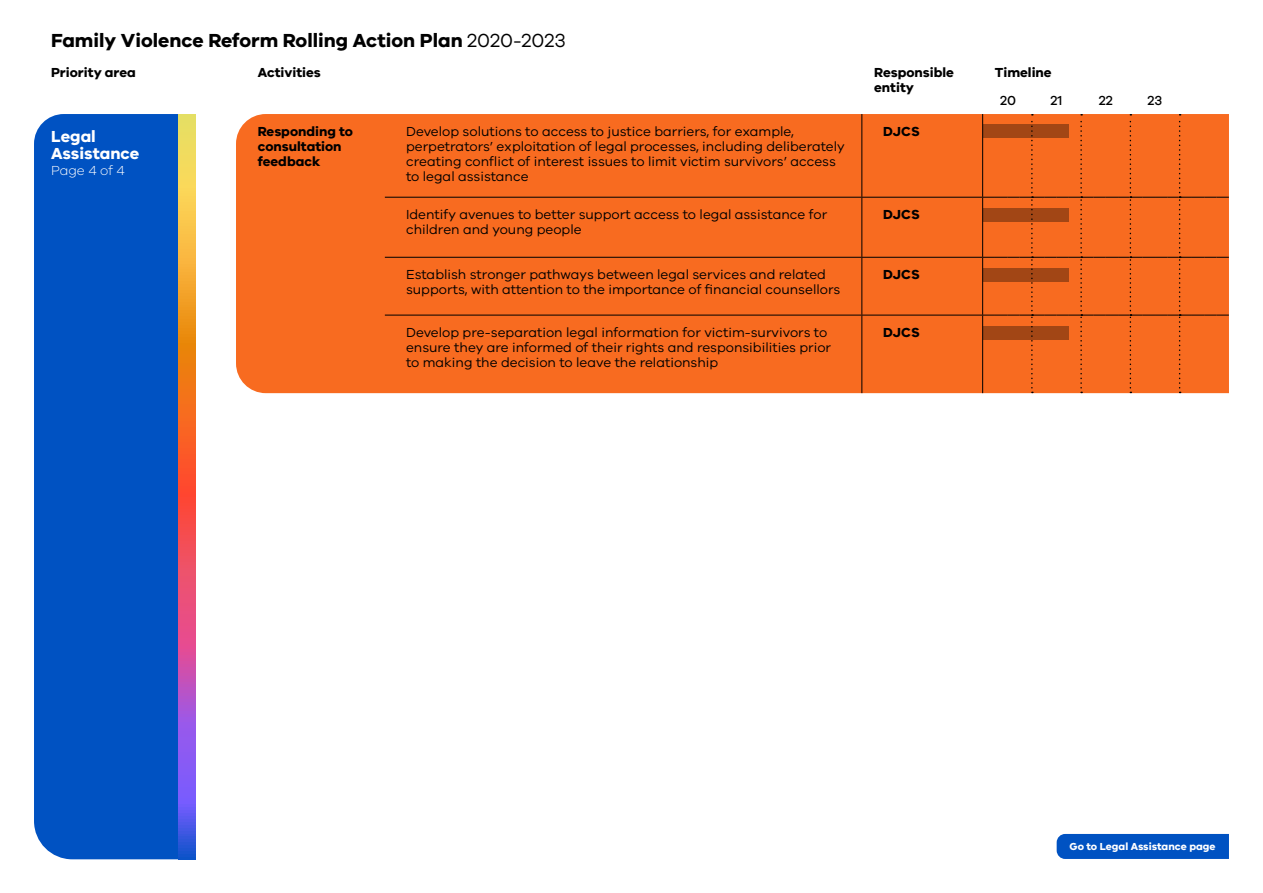
<style>
.page{position:relative;width:1263px;height:893px;background:#fff}
.page>*{position:absolute;margin:0;border:0;box-sizing:border-box;transform-origin:0 0}
.t1{font:700 19.5px "VIC";color:#000}
.t2{font:700 16.5px "VIC";color:#fff}
.Table_Body{font:13.5px/15px "VIC";color:#000}
.Table_Body-2{font:700 13.5px/15px "VIC";color:#000}
.t3{font:500 13.5px "VIC";color:#000}
.t4{font:300 13.5px "VIC";color:#fff}
.t5{font:700 10.5px "VIC";color:#fff}
.s1{font-weight:400}
</style>
<div class="page">
<div style="left:1057px;top:834px;width:172px;height:25px;background:#0052c2"></div>
<div style="left:34px;top:114px;width:145px;height:745px;background:#0052c2"></div>
<svg style="left:179px;top:114px;width:17px;height:745px;background:#d5786e"></svg>
<div style="left:236px;top:114px;width:746px;height:279px;background:#f86b20"></div>
<hr style="left:385px;top:197px;width:477px;height:1px;background:#000">
<hr style="left:385px;top:257px;width:477px;height:1px;background:#000">
<hr style="left:385px;top:315px;width:477px;height:1px;background:#000">
<hr style="left:862px;top:197px;width:121px;height:1px;background:#000">
<hr style="left:862px;top:257px;width:121px;height:1px;background:#000">
<hr style="left:862px;top:315px;width:121px;height:1px;background:#000">
<div style="left:983px;top:114px;width:246px;height:279px;background:#f86b20"></div>
<hr style="left:861px;top:114px;width:1px;height:83px;background:#000">
<hr style="left:982px;top:114px;width:1px;height:83px;background:#000">
<hr style="left:861px;top:198px;width:1px;height:59px;background:#000">
<hr style="left:982px;top:198px;width:1px;height:59px;background:#000">
<hr style="left:861px;top:258px;width:1px;height:57px;background:#000">
<hr style="left:982px;top:258px;width:1px;height:57px;background:#000">
<hr style="left:861px;top:315px;width:1px;height:78px;background:#000">
<hr style="left:982px;top:315px;width:1px;height:78px;background:#000">
<div style="left:983px;top:125px;width:86px;height:13px;background:#a24615"></div>
<div style="left:983px;top:208px;width:86px;height:13px;background:#a24615"></div>
<div style="left:983px;top:268px;width:86px;height:14px;background:#a24615"></div>
<div style="left:983px;top:326px;width:86px;height:13px;background:#a24615"></div>
<h1 class="t1" style="left:51px;top:28px;width:516px">Family Violence Reform Rolling Action Plan <span class="s1">2020-2023</span></h1>
<p class="Table_Body-2" style="left:51px;top:64px;width:86px">Priority area</p>
<p class="Table_Body-2" style="left:258px;top:64px;width:65px">Activities</p>
<p class="Table_Body-2" style="left:874px;top:64px;width:81px">Responsible entity</p>
<p class="Table_Body-2" style="left:995px;top:64px;width:58px">Timeline</p>
<p class="t3" style="left:1000px;top:93px;width:17px">20</p>
<p class="t3" style="left:1051px;top:93px;width:13px">21</p>
<p class="t3" style="left:1099px;top:93px;width:16px">22</p>
<p class="t3" style="left:1147px;top:93px;width:16px">23</p>
<p class="t2" style="left:51px;top:126px;width:46px">Legal</p>
<p class="t2" style="left:51px;top:143px;width:90px">Assistance</p>
<p class="t4" style="left:51px;top:163px;width:75px">Page 4 of 4</p>
<p class="Table_Body-2" style="left:258px;top:124px;width:97px">Responding to consultation feedback</p>
<p class="Table_Body" style="left:406px;top:124px;width:440px">Develop solutions to access to justice barriers, for example, perpetrators’ exploitation of legal processes, including deliberately creating conflict of interest issues to limit victim survivors’ access to legal assistance</p>
<p class="Table_Body-2" style="left:883px;top:124px;width:38px">DJCS</p>
<p class="Table_Body" style="left:406px;top:207px;width:423px">Identify avenues to better support access to legal assistance for children and young people</p>
<p class="Table_Body-2" style="left:883px;top:207px;width:38px">DJCS</p>
<p class="Table_Body" style="left:406px;top:267px;width:436px">Establish stronger pathways between legal services and related supports, with attention to the importance of financial counsellors</p>
<p class="Table_Body-2" style="left:883px;top:267px;width:38px">DJCS</p>
<p class="Table_Body" style="left:406px;top:325px;width:427px">Develop pre-separation legal information for victim-survivors to ensure they are informed of their rights and responsibilities prior to making the decision to leave the relationship</p>
<p class="Table_Body-2" style="left:883px;top:325px;width:38px">DJCS</p>
<p class="t5" style="left:1069px;top:840px;width:148px">Go to Legal Assistance page</p>
</div>
